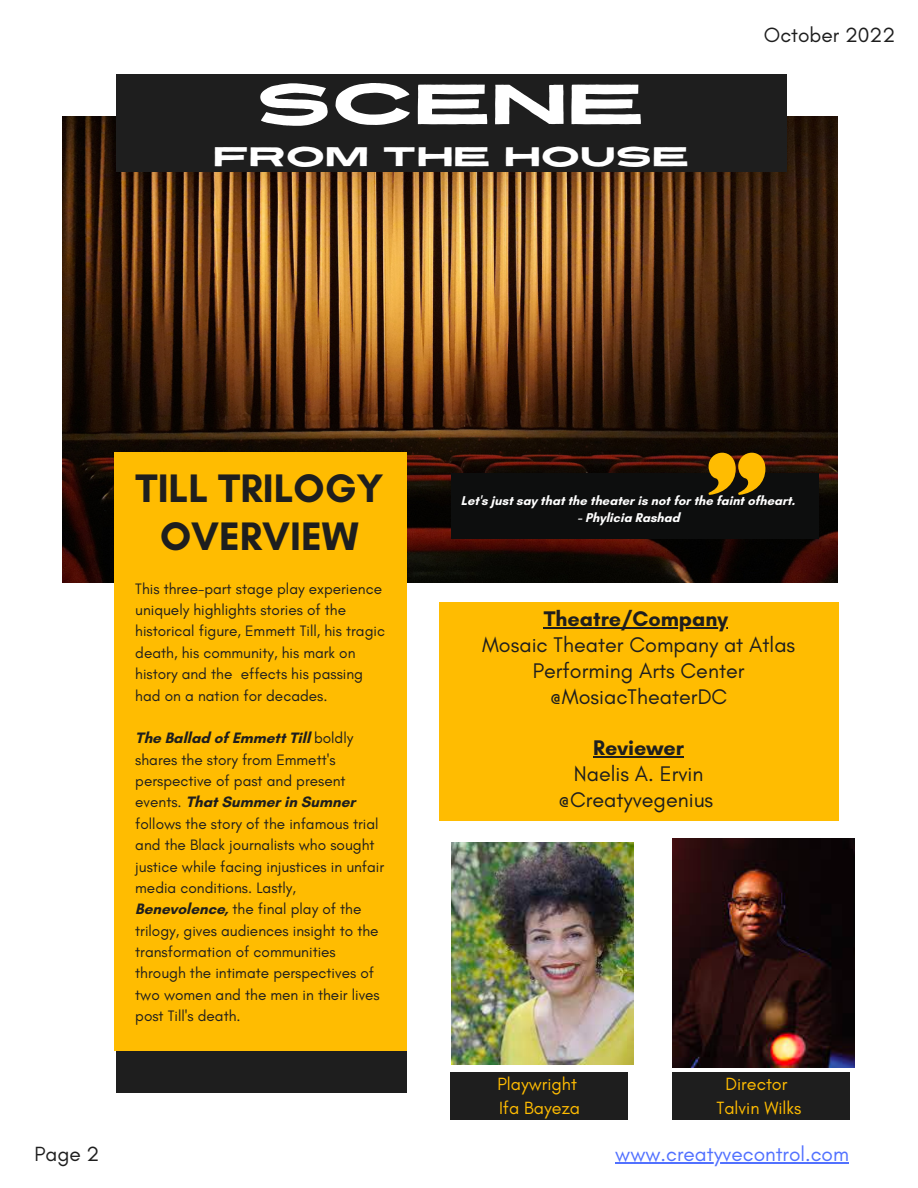
<style>
.page{position:relative;width:918px;height:1188px;background:#fff}
.page>*{position:absolute;margin:0;border:0;box-sizing:border-box;transform-origin:0 0}
.t1{font:expanded 56.1px "Revive 80";color:#fff}
.t2{font:700 40.5px/48.3px "Glacial Indifference";color:#1e1e1e;text-align:center}
.t3{font:expanded 27px "Revive 80";color:#fff}
.t4{font:21.6px/25.8px "Glacial Indifference";color:#1e1e1e;text-align:center}
.t5{font:700 21.6px "Glacial Indifference";color:#1e1e1e}
.t6{font:20.85px "Glacial Indifference";color:#5271ff}
.t7{font:20.85px "Glacial Indifference";color:#1e1e1e}
.t8{font:18px/24.8px "Glacial Indifference";color:#ffbc01}
.t9{font:15.45px/21.3px "Glacial Indifference";color:#1e1e1e}
.t10{font:700 12.9px "Glacial Indifference";color:#fff}
.s1{font-weight:700}
</style>
<div class="page">
<img style="left:63px;top:117px;width:775px;height:466px">
<div style="left:115px;top:453px;width:292px;height:598px;background:#ffbc01"></div>
<div style="left:439px;top:602px;width:399px;height:218px;background:#ffbc01"></div>
<div style="left:451px;top:474px;width:367px;height:65px;background:#0d0e0e"></div>
<div style="left:116px;top:1052px;width:290px;height:41px;background:#1e1e1e"></div>
<div style="left:116px;top:74px;width:671px;height:98px;background:#1e1e1e"></div>
<svg style="left:708px;top:453px;width:57px;height:42px"></svg>
<img style="left:451px;top:843px;width:182px;height:221px">
<img style="left:673px;top:839px;width:182px;height:228px">
<hr style="left:544px;top:627px;width:184px;height:1px;background:#1e1e1e">
<hr style="left:593px;top:756px;width:91px;height:2px;background:#1e1e1e">
<div style="left:451px;top:1072px;width:177px;height:47px;background:#1e1e1e"></div>
<div style="left:673px;top:1072px;width:177px;height:47px;background:#1e1e1e"></div>
<hr style="left:615px;top:1162px;width:234px;height:1px;background:#5271ff">
<h1 class="t1" style="left:256px;top:60px;width:390px">SCENE</h1>
<h3 class="t3" style="left:213px;top:136px;width:478px">FROM THE HOUSE</h3>
<h3 class="t7" style="left:764px;top:23px;width:133px">October 2022</h3>
<h2 class="t2" style="left:135px;top:464px;width:249px">TILL TRILOGY<br>OVERVIEW</h2>
<p class="t9" style="left:135px;top:578px;width:251px">This three-part stage play experience uniquely highlights stories of the historical figure, Emmett Till, his tragic death, his community, his mark on history and the effects his passing had on a nation for decades.</p>
<p class="t9" style="left:135px;top:727px;width:251px"><span class="s1">The Ballad of Emmett Till</span> boldly shares the story from Emmett's perspective of past and present events. <span class="s1">That Summer in Sumner </span>follows the story of the infamous trial and the Black journalists who sought justice while facing injustices in unfair media conditions. Lastly, <span class="s1">Benevolence,</span> the final play of the trilogy, gives audiences insight to the transformation of communities through the intimate perspectives of two women and the men in their lives post Till's death.</p>
<p class="t10" style="left:461px;top:492px;width:336px">Let's just say that the theater is not for the faint ofheart.</p>
<p class="t10" style="left:578px;top:510px;width:104px">- Phylicia Rashad</p>
<h3 class="t5" style="left:544px;top:605px;width:186px">Theatre/Company</h3>
<h3 class="t4" style="left:482px;top:631px;width:315px">Mosaic Theater Company at Atlas<br>Performing Arts Center @MosiacTheaterDC</h3>
<h3 class="t5" style="left:593px;top:735px;width:92px">Reviewer</h3>
<h3 class="t4" style="left:558px;top:761px;width:157px">Naelis A. Ervin @Creatyvegenius</h3>
<p class="t8" style="left:497px;top:1071px;width:84px">Playwright<br>Ifa Bayeza</p>
<p class="t8" style="left:716px;top:1071px;width:86px;text-align:center">Director<br>Talvin Wilks</p>
<h3 class="t7" style="left:34px;top:1141px;width:66px">Page 2</h3>
<h3 class="t6" style="left:615px;top:1141px;width:235px">www.creatyvecontrol.com</h3>
</div>
